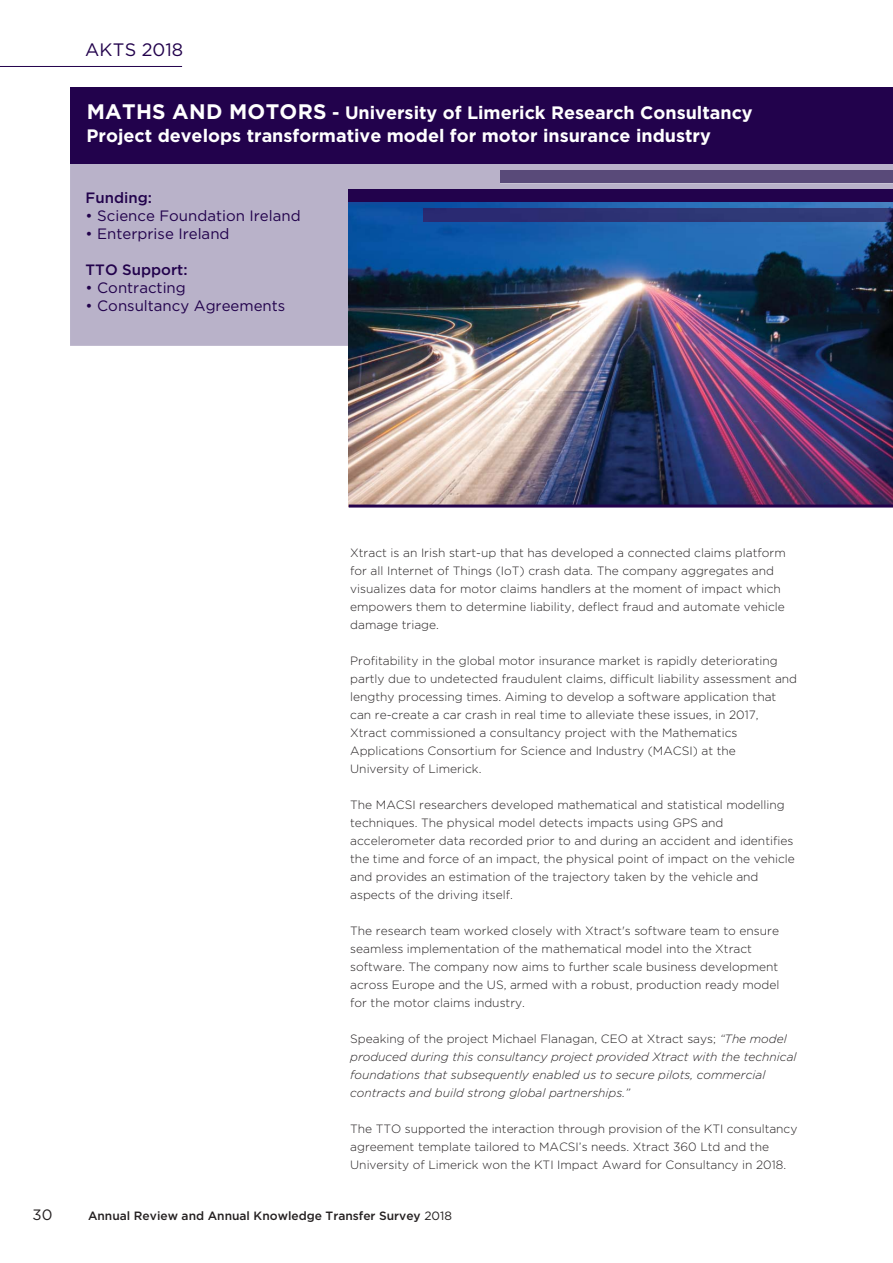
<style>
.page{position:relative;width:893px;height:1263px;background:#fff}
.page>*{position:absolute;margin:0;border:0;box-sizing:border-box;transform-origin:0 0}
.t1{font:700 18px/23px "Gotham";color:#fff}
.t2{font:18px "Gotham";letter-spacing:.005em;color:#22024c}
.t3{font:15px "Gotham";color:#22024c}
.t4{font:500 15px "Gotham";color:#22024c}
.t5{font:15px "Gotham";color:#231f20}
.t6{font:300 12px/18px "Gotham";color:#231f20}
.t7{font:italic 300 12px/18px "Gotham";color:#231f20}
.t8{font:500 12px "Gotham";color:#231f20}
.s1{font-size:21px}
.s2{font-style:normal}
.s3{font-weight:400}
</style>
<div class="page">
<hr style="left:0;top:66px;width:182px;height:1px;background:#22024c">
<div style="left:70px;top:164px;width:823px;height:182px;background:#b9b2c9"></div>
<div style="left:70px;top:87px;width:823px;height:77px;background:#22024c"></div>
<img style="left:349px;top:202px;width:544px;height:302px">
<div style="left:349px;top:190px;width:544px;height:12px;background:#22024c"></div>
<div style="left:500px;top:170px;width:393px;height:13px;background:#594a79"></div>
<img style="left:424px;top:209px;width:469px;height:12px">
<hr style="left:349px;top:504px;width:544px;height:3px;background:#22024c">
<h1 class="t2" style="left:85px;top:43px;width:100px">AKTS 2018</h1>
<h1 class="t1" style="left:87px;top:102px;width:668px"><span class="s1">MATHS AND MOTORS</span> - University of Limerick Research Consultancy<br>Project develops transformative model for motor insurance industry</h1>
<p class="t4" style="left:86px;top:192px;width:68px">Funding:</p>
<p class="t3" style="left:86px;top:210px;width:217px">• Science Foundation Ireland</p>
<p class="t3" style="left:86px;top:228px;width:145px">• Enterprise Ireland</p>
<p class="t4" style="left:86px;top:264px;width:104px">TTO Support:</p>
<p class="t3" style="left:86px;top:282px;width:102px">• Contracting</p>
<p class="t3" style="left:86px;top:300px;width:201px">• Consultancy Agreements</p>
<p class="t6" style="left:350px;top:544px;width:437px">Xtract is an Irish start-up that has developed a connected claims platform for all Internet of Things (IoT) crash data. The company aggregates and visualizes data for motor claims handlers at the moment of impact which empowers them to determine liability, deflect fraud and automate vehicle damage triage.</p>
<p class="t6" style="left:350px;top:652px;width:448px">Profitability in the global motor insurance market is rapidly deteriorating partly due to undetected fraudulent claims, difficult liability assessment and lengthy processing times. Aiming to develop a software application that can re-create a car crash in real time to alleviate these issues, in 2017, Xtract commissioned a consultancy project with the Mathematics Applications Consortium for Science and Industry (MACSI) at the University of Limerick.</p>
<p class="t6" style="left:350px;top:796px;width:446px">The MACSI researchers developed mathematical and statistical modelling techniques. The physical model detects impacts using GPS and accelerometer data recorded prior to and during an accident and identifies the time and force of an impact, the physical point of impact on the vehicle and provides an estimation of the trajectory taken by the vehicle and aspects of the driving itself.</p>
<p class="t6" style="left:350px;top:922px;width:431px">The research team worked closely with Xtract's software team to ensure seamless implementation of the mathematical model into the Xtract software. The company now aims to further scale business development across Europe and the US, armed with a robust, production ready model for the motor claims industry.</p>
<p class="t7" style="left:350px;top:1030px;width:448px"><span class="s2">Speaking of the project Michael Flanagan, CEO at Xtract says;</span> “The model produced during this consultancy project provided Xtract with the technical foundations that subsequently enabled us to secure pilots, commercial contracts and build strong global partnerships.”</p>
<p class="t6" style="left:350px;top:1120px;width:449px">The TTO supported the interaction through provision of the KTI consultancy agreement template tailored to MACSI’s needs. Xtract 360 Ltd and the<br>University of Limerick won the KTI Impact Award for Consultancy in 2018.</p>
<p class="t5" style="left:33px;top:1209px;width:21px">30</p>
<p class="t8" style="left:88px;top:1212px;width:365px">Annual Review and Annual Knowledge Transfer Survey <span class="s3">2018</span></p>
</div>
